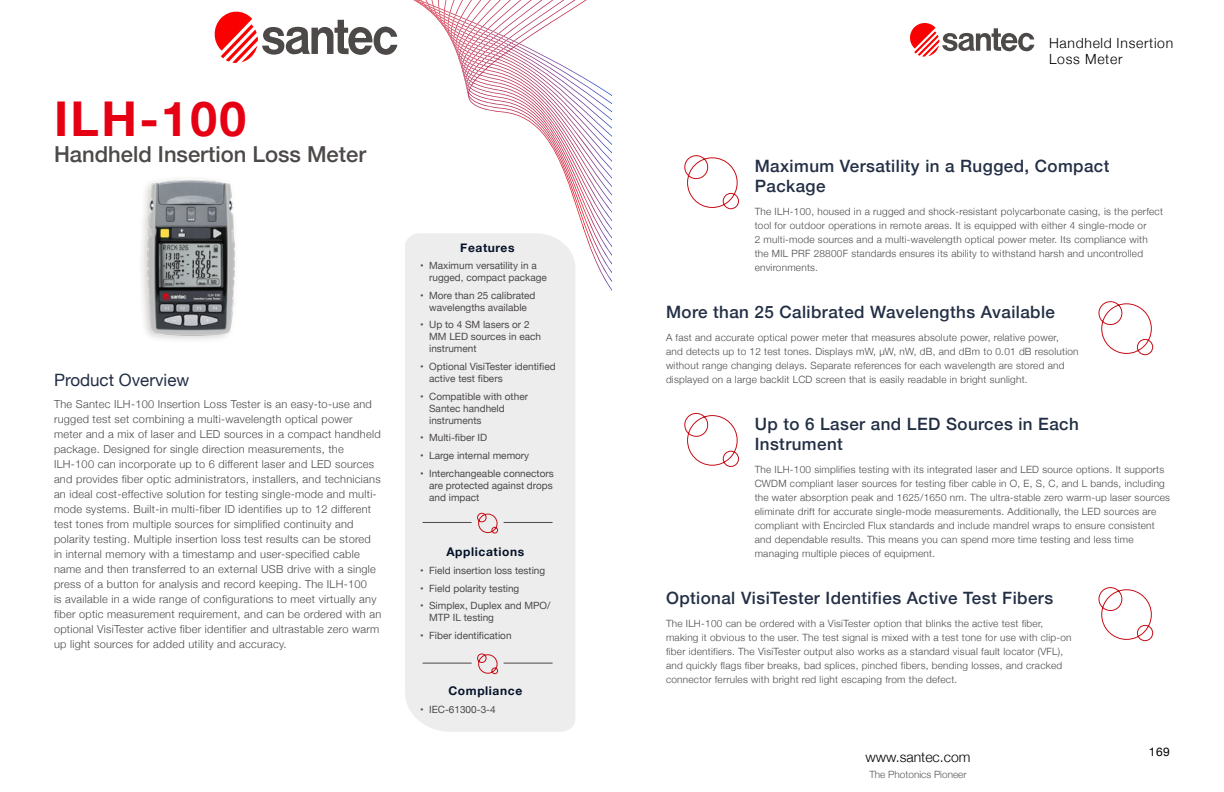
<style>
.page{position:relative;width:1224px;height:792px;background:#fff}
.page>*{position:absolute;margin:0;border:0;box-sizing:border-box;transform-origin:0 0}
.t1{font:700 48px "Helvetica Neue";letter-spacing:.05em;color:#e60013}
.t2{font:500 22px "Helvetica Neue";color:#4c4948}
.t3{font:500 17px/20.4px "Helvetica Neue";letter-spacing:.025em;color:#232f45}
.t4{font:17px "Helvetica Neue";color:#232f45}
.t5{font:300 14px/16.8px "Helvetica Neue";letter-spacing:.05em;color:#000}
.t6{font:300 14px "Helvetica Neue";color:#000}
.t7{font:700 12px "Helvetica Neue";letter-spacing:.05em;color:#051229}
.t8{font:12px "Helvetica Neue";color:#000}
.t9{font:300 11px/15px "Helvetica Neue";letter-spacing:.025em;color:#4c4948}
.t10{font:300 10px/14px "Helvetica Neue";letter-spacing:.025em;color:#4c4948}
.t11{font:10px/12px "Helvetica Neue";color:#4c4948}
.t12{font:300 10px "Helvetica Neue";color:#58595b}
</style>
<div class="page">
<svg style="left:910px;top:23px;width:124px;height:34px"></svg>
<div style="left:405px;top:233px;width:170px;height:499px;background:#ededed"></div>
<img style="left:142px;top:179px;width:93px;height:161px">
<svg style="left:414px;top:0;width:54px;height:92px"></svg>
<svg style="left:468px;top:0;width:144px;height:291px"></svg>
<svg style="left:215px;top:12px;width:182px;height:51px"></svg>
<svg style="left:477px;top:512px;width:22px;height:22px"></svg>
<hr style="left:504px;top:522px;width:49px;height:1px;background:#4c4948">
<hr style="left:423px;top:522px;width:49px;height:1px;background:#4c4948">
<svg style="left:477px;top:653px;width:22px;height:22px"></svg>
<hr style="left:504px;top:663px;width:49px;height:1px;background:#4c4948">
<hr style="left:423px;top:663px;width:49px;height:1px;background:#4c4948">
<svg style="left:684px;top:155px;width:55px;height:55px"></svg>
<svg style="left:684px;top:412px;width:55px;height:55px"></svg>
<svg style="left:1098px;top:301px;width:56px;height:55px"></svg>
<svg style="left:1098px;top:587px;width:56px;height:55px"></svg>
<h1 class="t1" style="left:54px;top:81px;width:194px">ILH-100</h1>
<h2 class="t2" style="left:54px;top:137px;width:314px">Handheld Insertion Loss Meter</h2>
<h3 class="t4" style="left:54px;top:368px;width:137px">Product Overview</h3>
<p class="t9" style="left:54px;top:396px;width:329px">The Santec ILH-100 Insertion Loss Tester is an easy-to-use and rugged test set combining a multi-wavelength optical power meter and a mix of laser and LED sources in a compact handheld package. Designed for single direction measurements, the ILH-100 can incorporate up to 6 different laser and LED sources and provides fiber optic administrators, installers, and technicians an ideal cost-effective solution for testing single-mode and multi&shy;mode systems. Built-in multi-fiber ID identifies up to 12 different test tones from multiple sources for simplified continuity and polarity testing. Multiple insertion loss test results can be stored in internal memory with a timestamp and user-specified cable name and then transferred to an external USB drive with a single press of a button for analysis and record keeping. The ILH-100<br>is available in a wide range of configurations to meet virtually any fiber optic measurement requirement, and can be ordered with an optional VisiTester active fiber identifier and ultrastable zero warm up light sources for added utility and accuracy.</p>
<p class="t7" style="left:460px;top:238px;width:56px">Features</p>
<p class="t11" style="left:429px;top:260px;width:119px;text-indent:-9px">• Maximum versatility in a rugged, compact package</p>
<p class="t11" style="left:420px;top:290px;width:117px;text-align:center">• More than 25 calibrated wavelengths available</p>
<p class="t11" style="left:429px;top:319px;width:113px;text-indent:-9px">• Up to 4 SM lasers or 2<br>MM LED sources in each instrument</p>
<p class="t11" style="left:429px;top:361px;width:128px;text-indent:-9px">• Optional VisiTester identified active test fibers</p>
<p class="t11" style="left:429px;top:391px;width:100px;text-indent:-9px">• Compatible with other<br>Santec handheld instruments</p>
<p class="t11" style="left:420px;top:432px;width:68px">• Multi-fiber ID</p>
<p class="t11" style="left:420px;top:450px;width:111px">• Large internal memory</p>
<p class="t11" style="left:429px;top:468px;width:126px;text-align:justify;text-indent:-9px">• Interchangeable connectors are protected against drops and impact</p>
<p class="t7" style="left:447px;top:542px;width:79px">Applications</p>
<p class="t11" style="left:420px;top:565px;width:127px">• Field insertion loss testing</p>
<p class="t11" style="left:420px;top:583px;width:101px">• Field polarity testing</p>
<p class="t11" style="left:429px;top:600px;width:123px;text-indent:-9px">• Simplex, Duplex and MPO/<br>MTP IL testing</p>
<p class="t11" style="left:420px;top:630px;width:93px">• Fiber identification</p>
<p class="t7" style="left:448px;top:681px;width:75px">Compliance</p>
<p class="t11" style="left:420px;top:704px;width:77px">• IEC-61300-3-4</p>
<h3 class="t5" style="left:1049px;top:33px;width:126px">Handheld Insertion<br>Loss Meter</h3>
<h3 class="t3" style="left:755px;top:154px;width:356px">Maximum Versatility in a Rugged, Compact<br>Package</h3>
<p class="t10" style="left:755px;top:204px;width:410px">The ILH-100, housed in a rugged and shock-resistant polycarbonate casing, is the perfect tool for outdoor operations in remote areas. It is equipped with either 4 single-mode or<br>2 multi-mode sources and a multi-wavelength optical power meter. Its compliance with the MIL PRF 28800F standards ensures its ability to withstand harsh and uncontrolled environments.</p>
<h3 class="t3" style="left:666px;top:300px;width:391px">More than 25 Calibrated Wavelengths Available</h3>
<p class="t10" style="left:666px;top:330px;width:414px">A fast and accurate optical power meter that measures absolute power, relative power,<br>and detects up to 12 test tones. Displays mW, µW, nW, dB, and dBm to 0.01 dB resolution without range changing delays. Separate references for each wavelength are stored and displayed on a large backlit LCD screen that is easily readable in bright sunlight.</p>
<h3 class="t3" style="left:755px;top:412px;width:326px">Up to 6 Laser and LED Sources in Each<br>Instrument</h3>
<p class="t10" style="left:755px;top:462px;width:417px">The ILH-100 simplifies testing with its integrated laser and LED source options. It supports CWDM compliant laser sources for testing fiber cable in O, E, S, C, and L bands, including the water absorption peak and 1625/1650 nm. The ultra-stable zero warm-up laser sources eliminate drift for accurate single-mode measurements. Additionally, the LED sources are compliant with Encircled Flux standards and include mandrel wraps to ensure consistent and dependable results. This means you can spend more time testing and less time managing multiple pieces of equipment.</p>
<h3 class="t3" style="left:666px;top:586px;width:389px">Optional VisiTester Identifies Active Test Fibers</h3>
<p class="t10" style="left:666px;top:616px;width:407px">The ILH-100 can be ordered with a VisiTester option that blinks the active test fiber, making it obvious to the user. The test signal is mixed with a test tone for use with clip-on fiber identifiers. The VisiTester output also works as a standard visual fault locator (VFL), and quickly flags fiber breaks, bad splices, pinched fibers, bending losses, and cracked connector ferrules with bright red light escaping from the defect.</p>
<h3 class="t6" style="left:865px;top:746px;width:107px">www.santec.com</h3>
<p class="t12" style="left:869px;top:766px;width:99px">The Photonics Pioneer</p>
<p class="t8" style="left:1149px;top:743px;width:23px">169</p>
</div>
